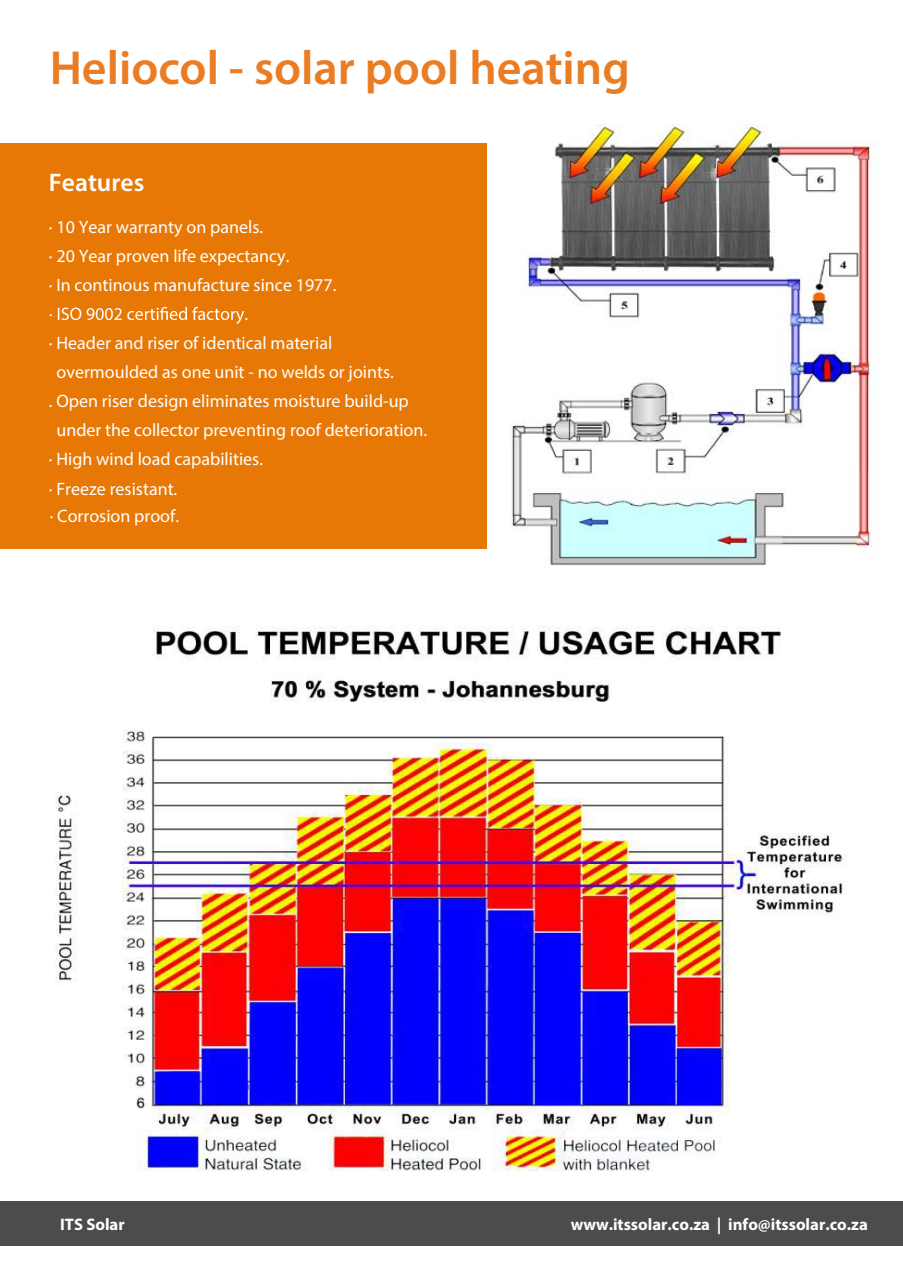
<style>
.page{position:relative;width:903px;height:1265px;background:#fff}
.page>*{position:absolute;margin:0;border:0;box-sizing:border-box;transform-origin:0 0}
.t1{font:600 48px "Myriad Pro";color:#ea7c23}
.t2{font:600 25.5px "Myriad Pro";color:#fff}
.t3{font:18px/29.1px "Myriad Pro";color:#fff}
.t4{font:700 16.65px "Myriad Pro";color:#fff}
</style>
<div class="page">
<img style="left:510px;top:125px;width:363px;height:441px">
<img style="left:55px;top:626px;width:792px;height:546px">
<div style="left:0;top:143px;width:486px;height:405px;background:#e87806"></div>
<svg style="left:50px;top:307px;width:197px;height:17px"></svg>
<div style="left:0;top:1201px;width:903px;height:44px;background:#4c4c4e"></div>
<p class="t1" style="left:50px;top:37px;width:582px">Heliocol - solar pool heating</p>
<p class="t2" style="left:49px;top:166px;width:97px">Features</p>
<p class="t3" style="left:49px;top:212px;width:289px">· 10 Year warranty on panels.<br>· 20 Year proven life expectancy.<br>· In continous manufacture since 1977.</p>
<p class="t3" style="left:49px;top:328px;width:285px">· Header and riser of identical material</p>
<p class="t3" style="left:57px;top:357px;width:339px">overmoulded as one unit - no welds or joints.</p>
<p class="t3" style="left:49px;top:386px;width:361px">. Open riser design eliminates moisture build-up</p>
<p class="t3" style="left:57px;top:415px;width:372px">under the collector preventing roof deterioration.</p>
<p class="t3" style="left:49px;top:445px;width:216px">· High wind load capabilities.</p>
<p class="t3" style="left:49px;top:474px;width:130px">· Freeze resistant.</p>
<p class="t3" style="left:50px;top:501px;width:131px">· Corrosion proof.</p>
<p class="t4" style="left:60px;top:1213px;width:66px">ITS Solar</p>
<p class="t4" style="left:571px;top:1213px;width:299px">www.itssolar.co.za | info@itssolar.co.za</p>
</div>
